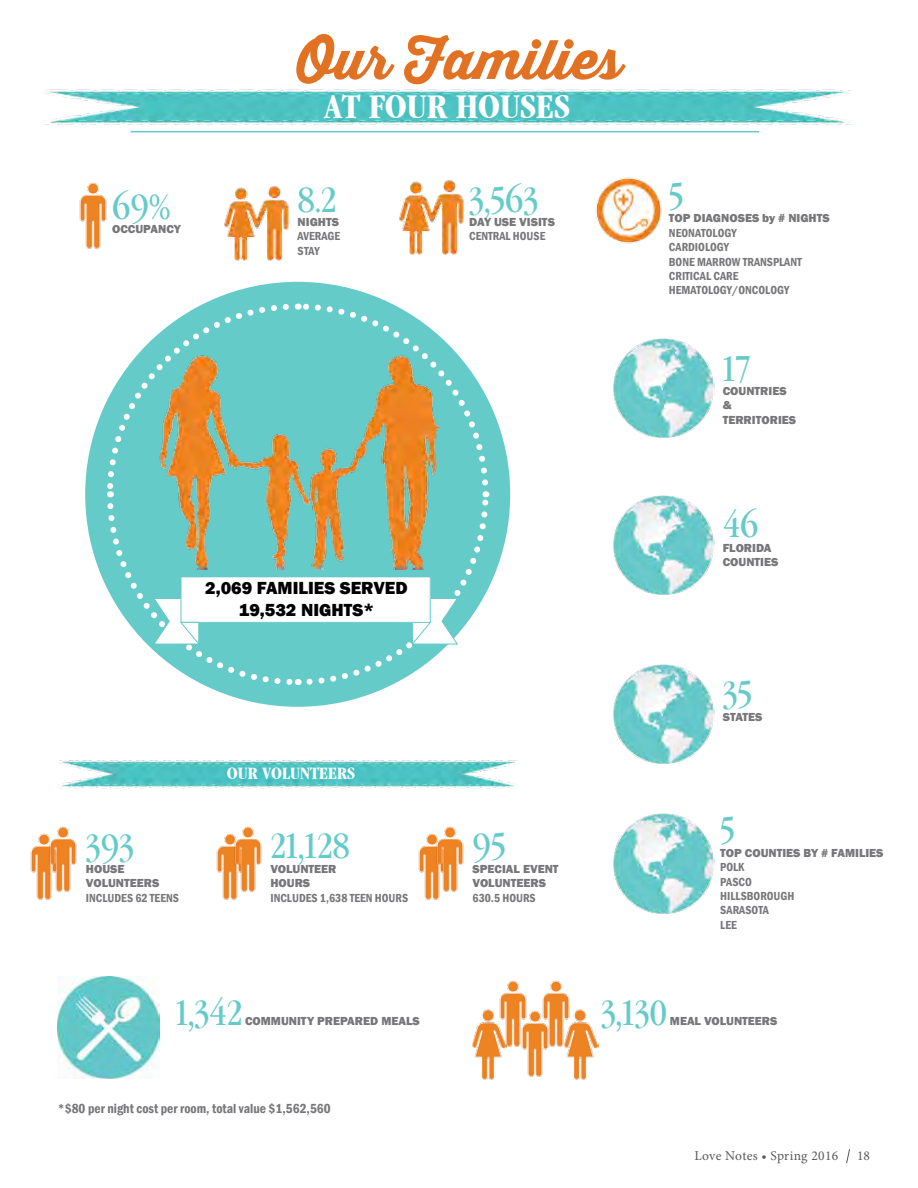
<style>
.page{position:relative;width:918px;height:1188px;background:#fff}
.page>*{position:absolute;margin:0;border:0;box-sizing:border-box;transform-origin:0 0}
.t1{font:54px "Thirsty Script Extrabold Demo";color:#e27223}
.t2{font:700 condensed 36px "Garamond FC";color:#fff}
.t3{font:33px "Garamond Cond";color:#65cbc9}
.t4{font:800 18px/21.6px "Franklin Gothic";color:#000;text-align:center}
.t5{font:700 condensed 18px "Garamond FC";color:#fff}
.t6{font:600 condensed 13.5px "Franklin Gothic";color:#77777a}
.t7{font:13.5px "Minion Pro";letter-spacing:.02em;color:#58595b}
.t8{font:800 12px/14.4px "Franklin Gothic";color:#77777a}
.t9{font:600 condensed 12px/14.4px "Franklin Gothic";color:#77777a}
</style>
<div class="page">
<svg style="left:846px;top:1149px;width:4px;height:15px"></svg>
<img style="left:44px;top:89px;width:807px;height:44px">
<div style="left:85px;top:282px;width:425px;height:425px;background:#65cbc9;border-radius:50%"></div>
<svg style="left:104px;top:300px;width:388px;height:388px"></svg>
<img style="left:79px;top:182px;width:28px;height:67px">
<img style="left:224px;top:186px;width:65px;height:75px">
<img style="left:613px;top:338px;width:101px;height:100px">
<img style="left:613px;top:664px;width:101px;height:100px">
<img style="left:613px;top:813px;width:101px;height:101px">
<img style="left:595px;top:177px;width:67px;height:67px">
<img style="left:36px;top:896px;width:16px;height:4px">
<img style="left:30px;top:826px;width:47px;height:70px">
<img style="left:222px;top:896px;width:16px;height:4px">
<img style="left:216px;top:826px;width:46px;height:70px">
<img style="left:58px;top:977px;width:101px;height:101px">
<img style="left:58px;top:760px;width:461px;height:28px">
<img style="left:613px;top:495px;width:101px;height:100px">
<img style="left:424px;top:896px;width:16px;height:4px">
<img style="left:418px;top:826px;width:46px;height:70px">
<hr style="left:131px;top:131px;width:628px;height:1px;background:#65cbc9">
<img style="left:399px;top:180px;width:65px;height:75px">
<img style="left:499px;top:980px;width:23px;height:27px">
<img style="left:507px;top:1007px;width:36px;height:70px">
<img style="left:522px;top:980px;width:48px;height:70px">
<img style="left:563px;top:1007px;width:36px;height:73px">
<img style="left:472px;top:1007px;width:35px;height:73px">
<h1 class="t1" style="left:296px;top:19px;width:327px">Our Families</h1>
<h3 class="t3" style="left:112px;top:186px;width:60px">69%</h3>
<p class="t8" style="left:112px;top:222px;width:70px">OCCUPANCY</p>
<h2 class="t2" style="left:324px;top:85px;width:247px">AT FOUR HOUSES</h2>
<h3 class="t3" style="left:298px;top:179px;width:40px">8.2</h3>
<p class="t8" style="left:298px;top:215px;width:43px">NIGHTS</p>
<p class="t9" style="left:298px;top:229px;width:44px">AVERAGE<br>STAY</p>
<h3 class="t3" style="left:469px;top:179px;width:71px">3,563</h3>
<p class="t8" style="left:469px;top:215px;width:87px">DAY USE VISITS</p>
<p class="t9" style="left:469px;top:229px;width:78px">CENTRAL HOUSE</p>
<h3 class="t3" style="left:669px;top:175px;width:16px">5</h3>
<p class="t8" style="left:669px;top:211px;width:162px">TOP DIAGNOSES by # NIGHTS</p>
<p class="t9" style="left:669px;top:225px;width:134px">NEONATOLOGY<br>CARDIOLOGY<br>BONE MARROW TRANSPLANT<br>CRITICAL CARE<br>HEMATOLOGY/ONCOLOGY</p>
<h3 class="t3" style="left:723px;top:348px;width:30px">17</h3>
<p class="t8" style="left:723px;top:384px;width:75px">COUNTRIES &amp;<br>TERRITORIES</p>
<h3 class="t4" style="left:205px;top:577px;width:204px">2,069 FAMILIES SERVED<br>19,532 NIGHTS*</h3>
<h3 class="t3" style="left:86px;top:826px;width:50px">393</h3>
<p class="t8" style="left:86px;top:862px;width:75px">HOUSE<br>VOLUNTEERS</p>
<p class="t9" style="left:86px;top:890px;width:94px">INCLUDES 62 TEENS</p>
<h3 class="t5" style="left:227px;top:763px;width:130px">OUR VOLUNTEERS</h3>
<h3 class="t3" style="left:270px;top:826px;width:81px">21,128</h3>
<p class="t8" style="left:270px;top:862px;width:68px">VOLUNTEER<br>HOURS</p>
<p class="t9" style="left:270px;top:890px;width:139px">INCLUDES 1,638 TEEN HOURS</p>
<h3 class="t3" style="left:176px;top:992px;width:68px">1,342</h3>
<p class="t8" style="left:245px;top:1014px;width:176px">COMMUNITY PREPARED MEALS</p>
<p class="t6" style="left:58px;top:1100px;width:274px">*$80 per night cost per room, total value $1,562,560</p>
<h3 class="t3" style="left:723px;top:505px;width:37px">46</h3>
<p class="t8" style="left:723px;top:541px;width:57px">FLORIDA<br>COUNTIES</p>
<h3 class="t3" style="left:473px;top:826px;width:35px">95</h3>
<p class="t8" style="left:473px;top:862px;width:88px">SPECIAL EVENT<br>VOLUNTEERS</p>
<p class="t9" style="left:473px;top:890px;width:64px">630.5 HOURS</p>
<h3 class="t3" style="left:723px;top:673px;width:31px">35</h3>
<p class="t8" style="left:723px;top:709px;width:41px">STATES</p>
<h3 class="t3" style="left:720px;top:809px;width:16px">5</h3>
<p class="t8" style="left:720px;top:845px;width:165px">TOP COUNTIES BY # FAMILIES</p>
<p class="t9" style="left:720px;top:860px;width:76px">POLK<br>PASCO<br>HILLSBOROUGH<br>SARASOTA<br>LEE</p>
<h3 class="t3" style="left:601px;top:992px;width:68px">3,130</h3>
<p class="t8" style="left:670px;top:1014px;width:109px">MEAL VOLUNTEERS</p>
<p class="t7" style="left:695px;top:1147px;width:145px">Love Notes • Spring 2016</p>
<p class="t7" style="left:857px;top:1147px;width:14px">18</p>
</div>
